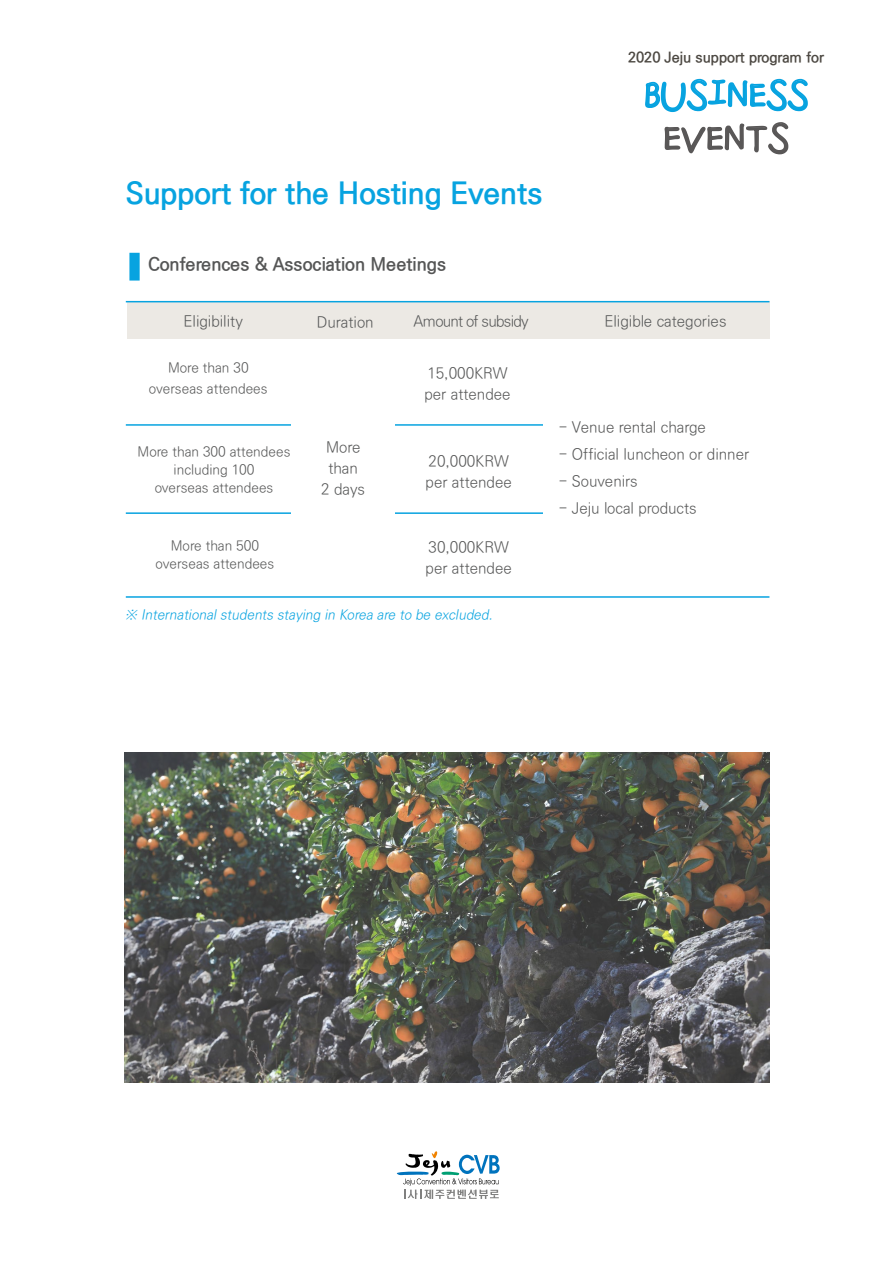
<style>
.page{position:relative;width:893px;height:1263px;background:#fff}
.page>*{position:absolute;margin:0;border:0;box-sizing:border-box;transform-origin:0 0}
.t1{font:45px "Kim Namyun";color:#07a3e0}
.t2{font:45px "Kim Namyun";color:#595757}
.t3{font:700 30px "Ko Pub Dotum";color:#07a3e0}
.t4{font:700 18px "Ko Pub Dotum";color:#555656}
.t5{font:300 15px/21px "Ko Pub Dotum";color:#555656}
.t6{font:300 15px "Ko Pub Dotum";letter-spacing:-.05em;color:#555656}
.t7{font:700 14.4px "Ko Pub Dotum";color:#4c4842}
.t8{font:300 13.5px/18px "Ko Pub Dotum";color:#555656;text-align:center}
.t9{font:italic 300 13.5px "Ko Pub Dotum";color:#07a3e0}
</style>
<div class="page">
<svg style="left:397px;top:1151px;width:103px;height:48px"></svg>
<div style="left:129px;top:253px;width:11px;height:28px;background:#07a3e0;border:3px solid #07a3e0"></div>
<div style="left:127px;top:302px;width:642px;height:37px;background:#ece9e4"></div>
<hr style="left:126px;top:596px;width:643px;height:2px;background:#07a3e0">
<hr style="left:126px;top:301px;width:643px;height:1px;background:#07a3e0">
<hr style="left:126px;top:512px;width:639px;height:2px;background:#07a3e0">
<hr style="left:126px;top:424px;width:639px;height:2px;background:#07a3e0">
<div style="left:292px;top:348px;width:103px;height:248px;background:#fff"></div>
<div style="left:543px;top:348px;width:226px;height:248px;background:#fff"></div>
<img style="left:125px;top:753px;width:644px;height:330px">
<svg style="left:645px;top:78px;width:163px;height:77px"></svg>
<h2 class="t3" style="left:126px;top:178px;width:418px">Support for the Hosting Events</h2>
<p class="t4" style="left:148px;top:255px;width:299px">Conferences &amp; Association Meetings</p>
<p class="t7" style="left:628px;top:50px;width:198px">2020 Jeju support program for</p>
<h1 class="t1" style="left:644px;top:70px;width:166px">BUSINESS</h1>
<h1 class="t2" style="left:663px;top:113px;width:127px">EVENTS</h1>
<p class="t5" style="left:183px;top:312px;width:61px">Eligibility</p>
<p class="t5" style="left:317px;top:313px;width:58px">Duration</p>
<p class="t5" style="left:604px;top:311px;width:124px">Eligible categories</p>
<p class="t6" style="left:414px;top:314px;width:117px">Amount of subsidy</p>
<p class="t8" style="left:149px;top:358px;width:120px;line-height:21px">More than 30 overseas attendees</p>
<p class="t5" style="left:424px;top:364px;width:88px">15,000KRW per attendee</p>
<p class="t8" style="left:138px;top:443px;width:154px">More than 300 attendees including 100<br>overseas attendees</p>
<p class="t5" style="left:321px;top:437px;width:45px;text-align:center">More than<br>2 days</p>
<p class="t5" style="left:426px;top:451px;width:88px">20,000KRW per attendee</p>
<p class="t8" style="left:156px;top:538px;width:120px">More than 500 overseas attendees</p>
<p class="t5" style="left:426px;top:538px;width:88px">30,000KRW per attendee</p>
<p class="t9" style="left:125px;top:608px;width:372px">※ International students staying in Korea are to be excluded.</p>
<p class="t5" style="left:559px;top:418px;width:148px">- Venue rental charge</p>
<p class="t5" style="left:559px;top:445px;width:192px">- Official luncheon or dinner</p>
<p class="t5" style="left:559px;top:472px;width:80px">- Souvenirs</p>
<p class="t5" style="left:559px;top:499px;width:139px">- Jeju local products</p>
</div>
